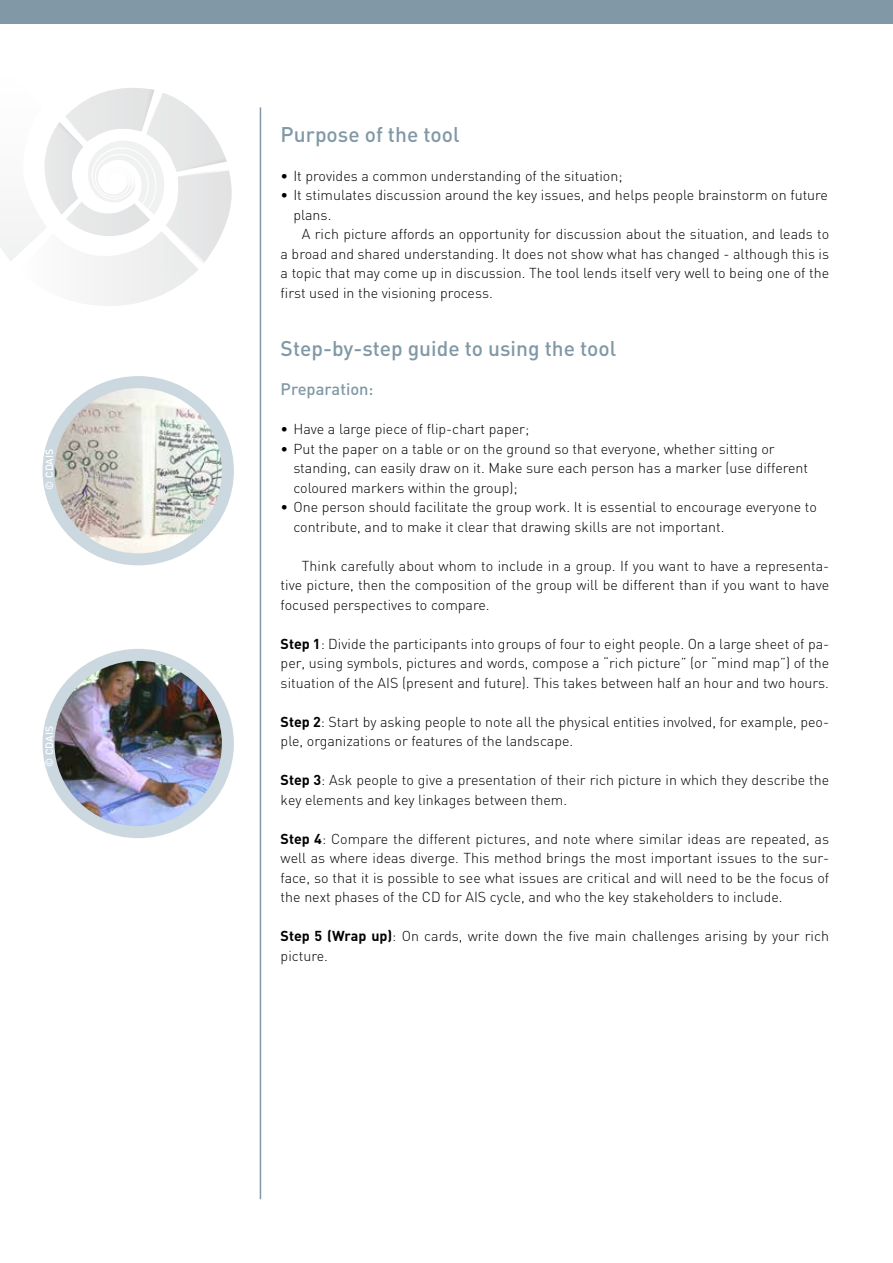
<style>
.page{position:relative;width:893px;height:1263px;background:#fff}
.page>*{position:absolute;margin:0;border:0;box-sizing:border-box;transform-origin:0 0}
.t1{font:500 21px "DIN";color:#8199a6}
.t2{font:500 16.5px "DIN";color:#8199a6}
.t3{font:300 14.25px/19.5px "DIN";color:#000}
.t4{font:500 10.5px "DIN";color:#fff}
.s1{font-weight:700}
</style>
<div class="page">
<svg style="left:0;top:88px;width:232px;height:218px"></svg>
<div style="left:0;top:0;width:893px;height:23px;background:#8199a6"></div>
<hr style="left:260px;top:107px;width:1px;height:1092px;background:#8199a6">
<img style="left:49px;top:382px;width:178px;height:177px">
<div style="left:43px;top:376px;width:191px;height:189px;border:12px solid #cbd8df;border-radius:50%"></div>
<img style="left:49px;top:655px;width:178px;height:177px">
<div style="left:43px;top:649px;width:191px;height:189px;border:12px solid #cbd8df;border-radius:50%"></div>
<p class="t4" style="left:42px;top:490px;width:42px;rotate:-90deg">© CDAIS</p>
<p class="t4" style="left:42px;top:767px;width:42px;rotate:-90deg">© CDAIS</p>
<h1 class="t1" style="left:281px;top:120px;width:180px">Purpose of the tool</h1>
<p class="t3" style="left:281px;top:165px;width:343px">• It provides a common understanding of the situation;</p>
<p class="t3" style="left:281px;top:185px;width:549px">• It stimulates discussion around the key issues, and helps people brainstorm on future</p>
<p class="t3" style="left:293px;top:204px;width:40px">plans.</p>
<p class="t3" style="left:302px;top:224px;width:529px">A rich picture affords an opportunity for discussion about the situation, and leads to</p>
<p class="t3" style="left:281px;top:243px;width:550px">a broad and shared understanding. It does not show what has changed - although this is</p>
<p class="t3" style="left:281px;top:263px;width:550px">a topic that may come up in discussion. The tool lends itself very well to being one of the</p>
<p class="t3" style="left:281px;top:282px;width:214px">first used in the visioning process.</p>
<h1 class="t1" style="left:281px;top:335px;width:337px">Step-by-step guide to using the tool</h1>
<p class="t2" style="left:281px;top:378px;width:94px">Preparation:</p>
<p class="t3" style="left:281px;top:419px;width:250px">• Have a large piece of flip-chart paper;</p>
<p class="t3" style="left:293px;top:438px;width:516px;text-indent:-13px">• Put the paper on a table or on the ground so that everyone, whether sitting or standing, can easily draw on it. Make sure each person has a marker (use different coloured markers within the group);</p>
<p class="t3" style="left:293px;top:497px;width:525px;text-indent:-13px">• One person should facilitate the group work. It is essential to encourage everyone to contribute, and to make it clear that drawing skills are not important.</p>
<p class="t3" style="left:281px;top:555px;width:550px;text-align:justify;text-indent:21px">Think carefully about whom to include in a group. If you want to have a representa&shy;tive picture, then the composition of the group will be different than if you want to have focused perspectives to compare.</p>
<p class="t3" style="left:281px;top:633px;width:550px;text-align:justify"><span class="s1">Step 1</span>: Divide the participants into groups of four to eight people. On a large sheet of pa&shy;per, using symbols, pictures and words, compose a “rich picture” (or “mind map”) of the situation of the AIS (present and future). This takes between half an hour and two hours.</p>
<p class="t3" style="left:281px;top:711px;width:550px"><span class="s1">Step 2</span>: Start by asking people to note all the physical entities involved, for example, peo&shy;ple, organizations or features of the landscape.</p>
<p class="t3" style="left:281px;top:770px;width:550px"><span class="s1">Step 3</span>: Ask people to give a presentation of their rich picture in which they describe the key elements and key linkages between them.</p>
<p class="t3" style="left:281px;top:828px;width:550px;text-align:justify"><span class="s1">Step 4</span>: Compare the different pictures, and note where similar ideas are repeated, as well as where ideas diverge. This method brings the most important issues to the sur&shy;face, so that it is possible to see what issues are critical and will need to be the focus of the next phases of the CD for AIS cycle, and who the key stakeholders to include.</p>
<p class="t3" style="left:281px;top:926px;width:550px"><span class="s1">Step 5 (Wrap up)</span>: On cards, write down the five main challenges arising by your rich picture.</p>
</div>
